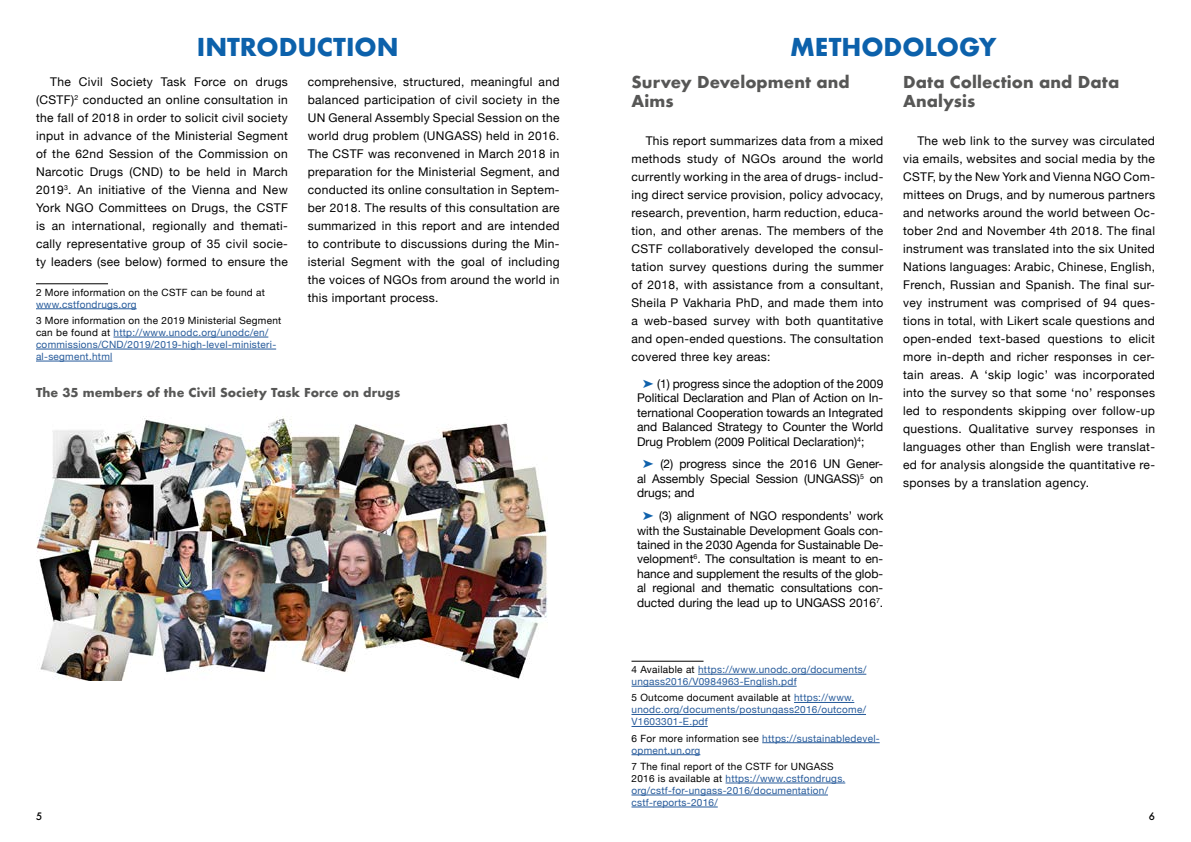
<style>
.page{position:relative;width:1191px;height:842px;background:#fff}
.page>*{position:absolute;margin:0;border:0;box-sizing:border-box;transform-origin:0 0}
.t1{font:700 24px "Futura";letter-spacing:-.005em;color:#0c61ab}
.t2{font:700 16px/19.2px "Futura";letter-spacing:.005em;color:#575756}
.t3{font:12px/18px "Helvetica Neue";color:#000;text-align:justify}
.t4{font:700 12px "Futura";letter-spacing:.005em;color:#575756}
.t5{font:10px/12px "Helvetica Neue";letter-spacing:.03em;color:#275b9b}
.t6{font:10px "Helvetica Neue";letter-spacing:.03em;color:#000}
.t7{font:500 10px "Futura";color:#000}
.s1{color:#000}
.s2{color:#1062ac}
</style>
<div class="page">
<hr style="left:36px;top:283px;width:72px;height:1px;background:#000">
<hr style="left:36px;top:308px;width:101px;height:1px;background:#275b9b">
<hr style="left:113px;top:337px;width:155px;height:1px;background:#275b9b">
<hr style="left:36px;top:349px;width:240px;height:1px;background:#275b9b">
<hr style="left:36px;top:361px;width:76px;height:1px;background:#275b9b">
<img style="left:36px;top:416px;width:512px;height:265px">
<hr style="left:631px;top:661px;width:72px;height:1px;background:#000">
<hr style="left:698px;top:674px;width:168px;height:1px;background:#275b9b">
<hr style="left:631px;top:686px;width:165px;height:1px;background:#275b9b">
<hr style="left:794px;top:702px;width:60px;height:1px;background:#275b9b">
<hr style="left:631px;top:714px;width:235px;height:1px;background:#275b9b">
<hr style="left:631px;top:726px;width:77px;height:1px;background:#275b9b">
<hr style="left:762px;top:742px;width:117px;height:1px;background:#275b9b">
<hr style="left:631px;top:754px;width:69px;height:1px;background:#275b9b">
<hr style="left:725px;top:783px;width:120px;height:1px;background:#275b9b">
<hr style="left:631px;top:795px;width:197px;height:1px;background:#275b9b">
<hr style="left:631px;top:807px;width:87px;height:1px;background:#275b9b">
<h1 class="t1" style="left:197px;top:30px;width:203px">INTRODUCTION</h1>
<h1 class="t1" style="left:790px;top:30px;width:208px">METHODOLOGY</h1>
<p class="t3" style="left:36px;top:73px;width:253px;text-indent:14px">The Civil Society Task Force on drugs (CSTF)<sup>2</sup> conducted an online consultation in the fall of 2018 in order to solicit civil society input in advance of the Ministerial Segment of the 62nd Session of the Commission on Narcotic Drugs (CND) to be held in March 2019<sup>3</sup>. An initiative of the Vienna and New York NGO Committees on Drugs, the CSTF is an international, regionally and themati&shy;cally representative group of 35 civil socie&shy;ty leaders (see below) formed to ensure the</p>
<p class="t6" style="left:36px;top:285px;width:230px">2 More information on the CSTF can be found at</p>
<p class="t5" style="left:36px;top:299px;width:102px">www.cstfondrugs.org</p>
<p class="t5" style="left:36px;top:315px;width:247px"><span class="s1">3 More information on the 2019 Ministerial Segment can be found at</span> http://www.unodc.org/unodc/en/ commissions/CND/2019/2019-high-level-ministeri&shy;al-segment.html</p>
<p class="t3" style="left:308px;top:73px;width:253px">comprehensive, structured, meaningful and balanced participation of civil society in the UN General Assembly Special Session on the world drug problem (UNGASS) held in 2016.<br>The CSTF was reconvened in March 2018 in preparation for the Ministerial Segment, and conducted its online consultation in Septem&shy;ber 2018. The results of this consultation are summarized in this report and are intended to contribute to discussions during the Min&shy;isterial Segment with the goal of including the voices of NGOs from around the world in this important process.</p>
<p class="t4" style="left:36px;top:384px;width:365px">The 35 members of the Civil Society Task Force on drugs</p>
<h2 class="t2" style="left:631px;top:72px;width:220px">Survey Development and<br>Aims</h2>
<p class="t3" style="left:631px;top:132px;width:253px;text-indent:14px">This report summarizes data from a mixed methods study of NGOs around the world currently working in the area of drugs- includ&shy;ing direct service provision, policy advocacy, research, prevention, harm reduction, educa&shy;tion, and other arenas. The members of the CSTF collaboratively developed the consul&shy;tation survey questions during the summer of 2018, with assistance from a consultant, Sheila P Vakharia PhD, and made them into a web-based survey with both quantitative and open-ended questions. The consultation covered three key areas:</p>
<p class="t3" style="left:637px;top:377px;width:248px;line-height:14.4px;text-indent:6px"><span class="s2">➤</span> (1) progress since the adoption of the 2009<br>Political Declaration and Plan of Action on In&shy;ternational Cooperation towards an Integrated and Balanced Strategy to Counter the World Drug Problem (2009 Political Declaration)<sup>4</sup>;</p>
<p class="t3" style="left:637px;top:458px;width:248px;line-height:14.4px;text-indent:6px"><span class="s2">➤</span> (2) progress since the 2016 UN Gener&shy;al Assembly Special Session (UNGASS)<sup>5</sup> on drugs; and</p>
<p class="t3" style="left:637px;top:509px;width:248px;line-height:14.4px;text-align:center"><span class="s2">➤</span> (3) alignment of NGO respondents’ work with the Sustainable Development Goals con&shy;tained in the 2030 Agenda for Sustainable De&shy;velopment<sup>6</sup>. The consultation is meant to en&shy;hance and supplement the results of the glob&shy;al regional and thematic consultations con&shy;ducted during the lead up to UNGASS 2016<sup>7</sup>.</p>
<h2 class="t2" style="left:903px;top:72px;width:218px">Data Collection and Data<br>Analysis</h2>
<p class="t3" style="left:903px;top:132px;width:253px;text-indent:14px">The web link to the survey was circulated via emails, websites and social media by the CSTF, by the New York and Vienna NGO Com&shy;mittees on Drugs, and by numerous partners and networks around the world between Oc&shy;tober 2nd and November 4th 2018. The final instrument was translated into the six United Nations languages: Arabic, Chinese, English, French, Russian and Spanish. The final sur&shy;vey instrument was comprised of 94 ques&shy;tions in total, with Likert scale questions and open-ended text-based questions to elicit more in-depth and richer responses in cer&shy;tain areas. A ‘skip logic’ was incorporated into the survey so that some ‘no’ responses led to respondents skipping over follow-up questions. Qualitative survey responses in languages other than English were translat&shy;ed for analysis alongside the quantitative re&shy;sponses by a translation agency.</p>
<p class="t5" style="left:631px;top:664px;width:236px"><span class="s1">4 Available at</span> https://www.unodc.org/documents/ ungass2016/V0984963-English.pdf</p>
<p class="t5" style="left:631px;top:692px;width:236px"><span class="s1">5 Outcome document available at</span> https://www. unodc.org/documents/postungass2016/outcome/<br>V1603301-E.pdf</p>
<p class="t5" style="left:631px;top:733px;width:250px"><span class="s1">6 For more information see</span> https://sustainabledevel&shy;opment.un.org</p>
<p class="t5" style="left:631px;top:761px;width:215px"><span class="s1">7 The final report of the CSTF for UNGASS 2016 is available at</span> https://www.cstfondrugs. org/cstf-for-ungass-2016/documentation/ cstf-reports-2016/</p>
<p class="t7" style="left:36px;top:809px;width:8px">5</p>
<p class="t7" style="left:1148px;top:809px;width:8px">6</p>
</div>
